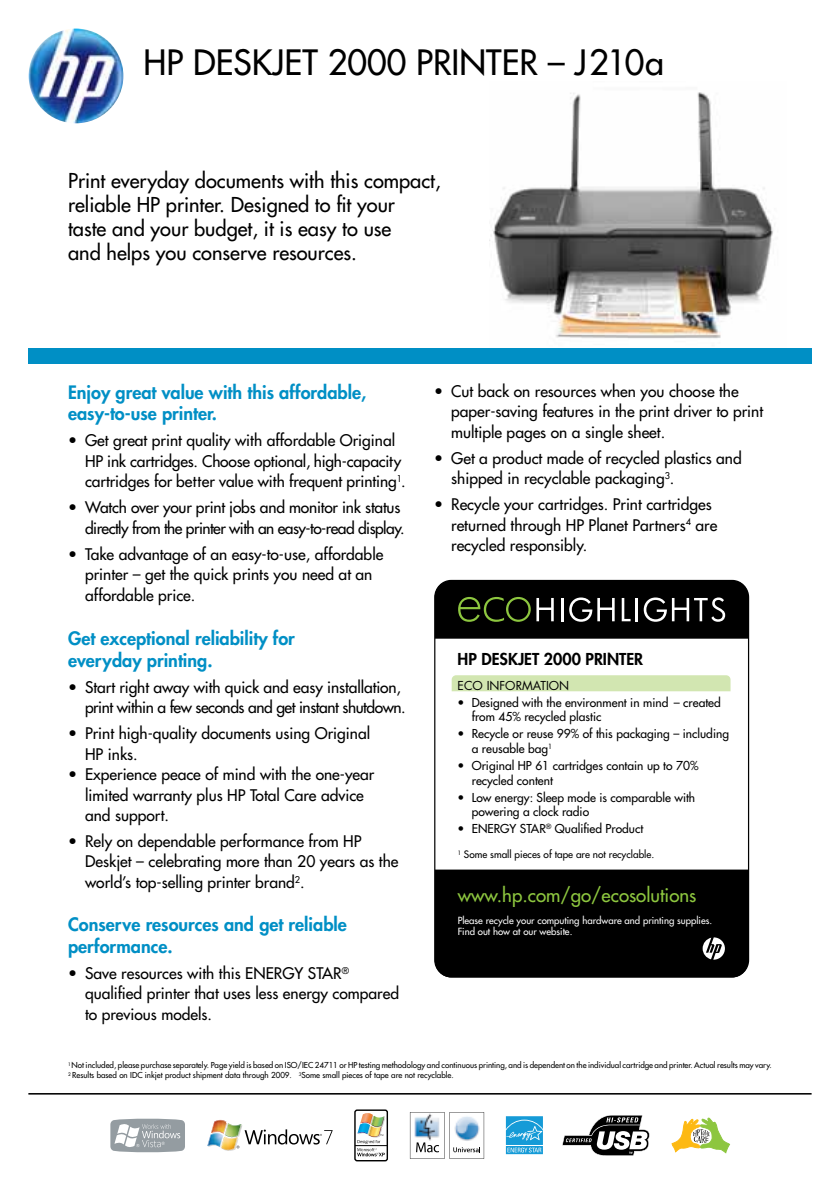
<style>
.page{position:relative;width:840px;height:1191px;background:#fff}
.page>*{position:absolute;margin:0;border:0;box-sizing:border-box;transform-origin:0 0}
.t1{font:34px "Futura";color:#000}
.t2{font:20px/24px "Futura";color:#000}
.t3{font:18.6px "Futura";color:#8dc63f}
.t4{font:800 18px/21.6px "Futura";color:#008fc5}
.t5{font:800 16px "Futura";color:#000}
.t6{font:15.6px/20.4px "Futura";color:#000}
.t7{font:15.6px/20.4px "Futura";letter-spacing:-.035em;color:#000;text-align:right}
.t8{font:12px/14.4px "Futura";color:#000}
.t9{font:12px "Futura";color:#000}
.t10{font:10px "Futura";color:#000}
.t11{font:9.6px/11.6px "Futura";color:#fff}
.t12{font:8px/10px "Futura";color:#000}
</style>
<div class="page">
<img style="left:489px;top:92px;width:284px;height:247px">
<svg style="left:409px;top:1112px;width:75px;height:46px"></svg>
<img style="left:413px;top:1113px;width:28px;height:28px">
<img style="left:453px;top:1115px;width:27px;height:26px">
<svg style="left:505px;top:1116px;width:38px;height:39px"></svg>
<svg style="left:353px;top:1108px;width:36px;height:54px"></svg>
<div style="left:355px;top:1110px;width:32px;height:50px;background:#fff;border-radius:2px"></div>
<div style="left:354px;top:1109px;width:34px;height:52px;border:1px solid #000;border-radius:2px"></div>
<hr style="left:355px;top:1145px;width:32px;height:1px;background:#000">
<svg style="left:357px;top:1113px;width:28px;height:43px"></svg>
<svg style="left:207px;top:1119px;width:125px;height:32px"></svg>
<svg style="left:562px;top:1115px;width:87px;height:41px"></svg>
<svg style="left:110px;top:1118px;width:75px;height:34px;background:#adb3b7"></svg>
<svg style="left:671px;top:1118px;width:58px;height:34px"></svg>
<img style="left:29px;top:29px;width:94px;height:94px;border-radius:47px">
<div style="left:28px;top:348px;width:783px;height:15px;background:#008fc5"></div>
<hr style="left:28px;top:1093px;width:783px;height:1px;background:#000101">
<div style="left:434px;top:869px;width:314px;height:108px;background:#000"></div>
<svg style="left:434px;top:580px;width:314px;height:58px;background:#151713"></svg>
<div style="left:451px;top:675px;width:279px;height:16px;background:#d2e6b1"></div>
<h1 class="t1" style="left:143px;top:40px;width:522px">HP DESKJET 2000 PRINTER – J210a</h1>
<p class="t2" style="left:68px;top:169px;width:374px">Print everyday documents with this compact, reliable HP printer. Designed to fit your<br>taste and your budget, it is easy to use<br>and helps you conserve resources.</p>
<p class="t4" style="left:68px;top:381px;width:299px">Enjoy great value with this affordable, easy-to-use printer.</p>
<p class="t6" style="left:85px;top:430px;width:322px;text-indent:-17px">• Get great print quality with affordable Original<br>HP ink cartridges. Choose optional, high-capacity cartridges for better value with frequent printing<sup>1</sup>.</p>
<p class="t7" style="left:68px;top:497px;width:338px">• Watch over your print jobs and monitor ink status directly from the printer with an easy-to-read display.</p>
<p class="t6" style="left:85px;top:544px;width:299px;text-indent:-17px">• Take advantage of an easy-to-use, affordable printer – get the quick prints you need at an affordable price.</p>
<p class="t4" style="left:68px;top:627px;width:228px">Get exceptional reliability for everyday printing.</p>
<p class="t6" style="left:68px;top:677px;width:339px;text-align:right">• Start right away with quick and easy installation, print within a few seconds and get instant shutdown.</p>
<p class="t6" style="left:85px;top:723px;width:286px;text-indent:-17px">• Print high-quality documents using Original<br>HP inks.</p>
<p class="t6" style="left:85px;top:764px;width:290px;text-indent:-17px">• Experience peace of mind with the one-year limited warranty plus HP Total Care advice and support.</p>
<p class="t6" style="left:85px;top:831px;width:315px;text-indent:-17px">• Rely on dependable performance from HP<br>Deskjet – celebrating more than 20 years as the world’s top-selling printer brand<sup>2</sup>.</p>
<p class="t4" style="left:68px;top:913px;width:280px">Conserve resources and get reliable performance.</p>
<p class="t6" style="left:85px;top:962px;width:315px;text-indent:-17px">• Save resources with this ENERGY STAR<sup>® </sup>qualified printer that uses less energy compared to previous models.</p>
<p class="t6" style="left:451px;top:381px;width:313px;text-indent:-17px">• Cut back on resources when you choose the paper-saving features in the print driver to print multiple pages on a single sheet.</p>
<p class="t6" style="left:451px;top:447px;width:292px;text-indent:-17px">• Get a product made of recycled plastics and shipped in recyclable packaging<sup>3</sup>.</p>
<p class="t6" style="left:451px;top:494px;width:267px;text-indent:-17px">• Recycle your cartridges. Print cartridges returned through HP Planet Partners<sup>4</sup> are recycled responsibly.</p>
<p class="t5" style="left:457px;top:648px;width:187px">HP DESKJET 2000 PRINTER</p>
<p class="t9" style="left:457px;top:677px;width:113px">ECO INFORMATION</p>
<p class="t8" style="left:471px;top:695px;width:250px;text-indent:-14px">• Designed with the environment in mind – created from 45% recycled plastic</p>
<p class="t8" style="left:471px;top:726px;width:258px;text-indent:-14px">• Recycle or reuse 99% of this packaging – including a reusable bag<sup>1</sup></p>
<p class="t8" style="left:471px;top:758px;width:228px;text-indent:-14px">• Original HP 61 cartridges contain up to 70% recycled content</p>
<p class="t8" style="left:471px;top:790px;width:225px;text-indent:-14px">• Low energy: Sleep mode is comparable with powering a clock radio</p>
<p class="t8" style="left:457px;top:821px;width:187px">• ENERGY STAR<sup>®</sup> Qualified Product</p>
<p class="t10" style="left:457px;top:848px;width:198px"><sup>1</sup> Some small pieces of tape are not recyclable.</p>
<p class="t3" style="left:457px;top:883px;width:240px">www.hp.com/go/ecosolutions</p>
<p class="t11" style="left:457px;top:914px;width:256px">Please recycle your computing hardware and printing supplies.<br>Find out how at our website.</p>
<p class="t12" style="left:68px;top:1060px;width:705px"><sup>1</sup> Not included, please purchase separately. Page yield is based on ISO/IEC 24711 or HP testing methodology and continuous printing, and is dependent on the individual cartridge and printer. Actual results may vary.<br><sup>2</sup> Results based on IDC inkjet product shipment data through 2009. <sup>3</sup>Some small pieces of tape are not recyclable.</p>
</div>
